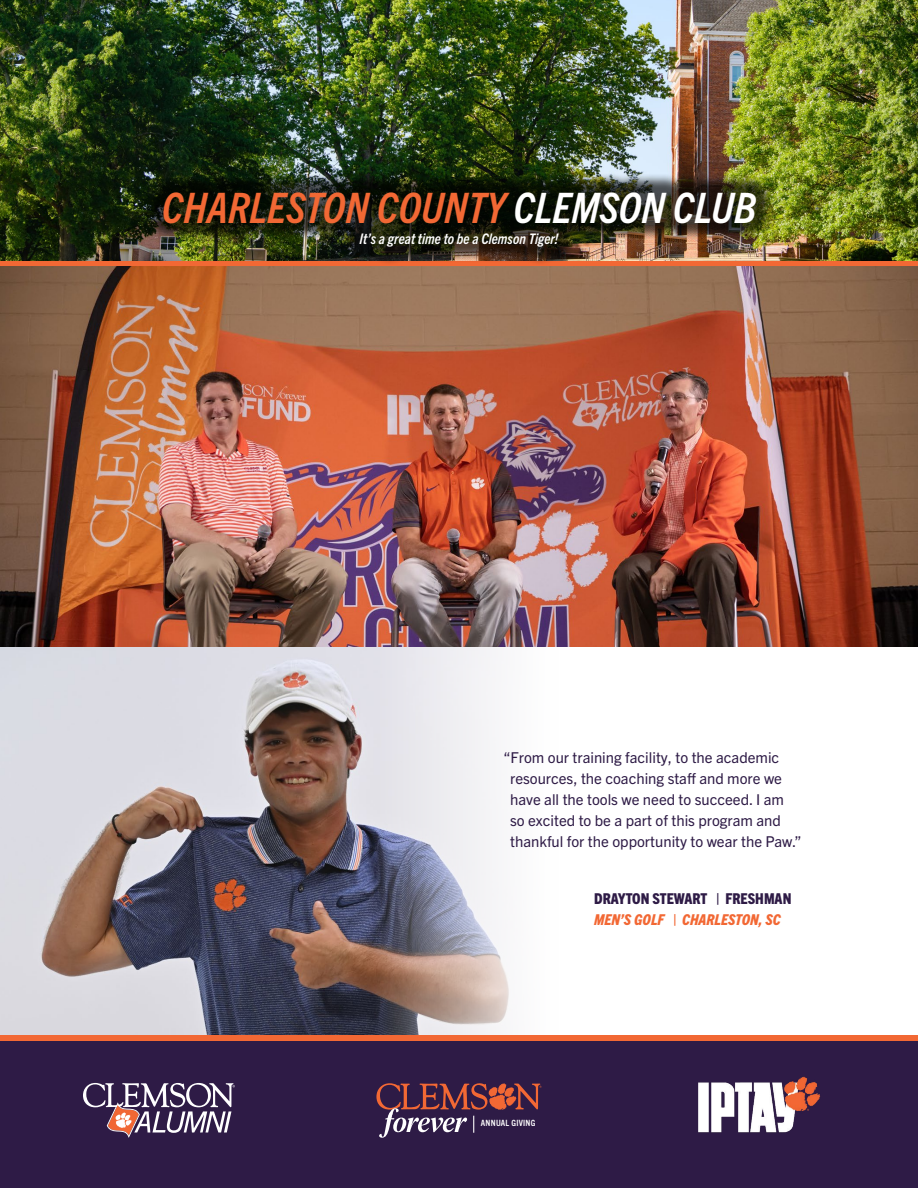
<style>
.page{position:relative;width:918px;height:1188px;background:#fff}
.page>*{position:absolute;margin:0;border:0;box-sizing:border-box;transform-origin:0 0}
.t1{font:italic 700 condensed 42px "Trade Gothic Next LT Pro";color:#f26834}
.t2{font:15px/21px "Trade Gothic Next LT Pro";color:#2e1b46}
.t3{font:800 condensed 15px "Trade Gothic Next LT Pro";color:#2e1b46}
.t4{font:italic 800 condensed 15px "Trade Gothic Next LT Pro";color:#f26834}
.t5{font:italic 700 condensed 14.7px "Trade Gothic Next LT Pro";color:#fff}
.t6{font:700 condensed 8.7px "Trade Gothic Next LT Pro";letter-spacing:.03em;color:#fff}
.s1{color:#fff}
</style>
<div class="page">
<img style="left:0;top:647px;width:558px;height:389px">
<div style="left:0;top:1041px;width:918px;height:147px;background:#2e1b46"></div>
<div style="left:0;top:1036px;width:918px;height:5px;background:#f26834"></div>
<img style="left:0;top:0;width:918px;height:647px">
<div style="left:0;top:261px;width:918px;height:6px;background:#f26834"></div>
<img style="left:698px;top:1076px;width:122px;height:57px">
<svg style="left:83px;top:1083px;width:152px;height:55px"></svg>
<svg style="left:376px;top:1083px;width:166px;height:55px"></svg>
<div style="left:145px;top:172px;width:630px;height:94px;background:#000;opacity:.68"></div>
<h1 class="t1" style="left:162px;top:179px;width:596px">CHARLESTON COUNTY <span class="s1">CLEMSON CLUB</span></h1>
<p class="t5" style="left:360px;top:229px;width:200px">It’s a great time to be a Clemson Tiger!</p>
<p class="t2" style="left:510px;top:746px;width:293px;text-indent:-7px">“From our training facility, to the academic resources, the coaching staff and more we have all the tools we need to succeed. I am so excited to be a part of this program and thankful for the opportunity to wear the Paw.”</p>
<p class="t3" style="left:594px;top:888px;width:199px">DRAYTON STEWART | FRESHMAN</p>
<p class="t4" style="left:594px;top:909px;width:188px">MEN’S GOLF | CHARLESTON, SC</p>
<p class="t6" style="left:481px;top:1117px;width:56px">ANNUAL GIVING</p>
</div>
